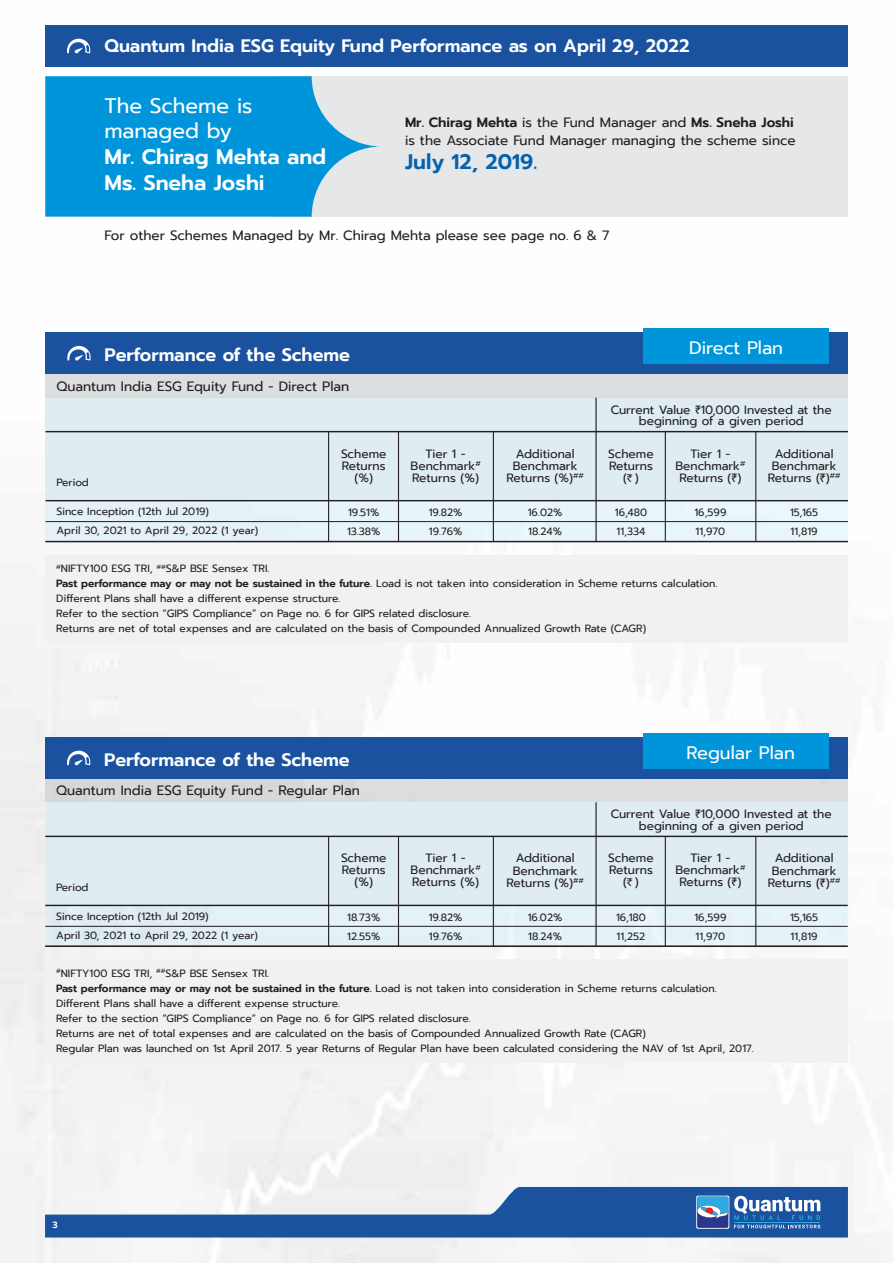
<style>
.page{position:relative;width:893px;height:1263px;background:#fff}
.page>*{position:absolute;margin:0;border:0;box-sizing:border-box;transform-origin:0 0}
.t1{font:600 21px/25.8px "Prompt";color:#fff}
.t2{font:21px/25.8px "Prompt";color:#fff}
.t3{font:600 21px "Prompt";color:#0562af}
.t4{font:600 18px "Prompt";color:#fff}
.t5{font:18px "Prompt";color:#fff}
.t6{font:13.5px/18.3px "Prompt";color:#231f20}
.t7{font:12px/12px "Prompt";color:#231f20;text-align:center}
.t8{font:10.5px/18.8px "Prompt";color:#231f20}
.t9{font:600 9px "Prompt";color:#fff}
.s1{font-weight:600}
.s2{font-family:"Indian Rupee";font-size:10.5px}
</style>
<div class="page">
<img style="left:0;top:328px;width:890px;height:935px">
<div style="left:273px;top:76px;width:575px;height:141px;background:#e6e7e8"></div>
<div style="left:45px;top:25px;width:803px;height:42px;background:#1a52a0"></div>
<svg style="left:67px;top:38px;width:24px;height:16px"></svg>
<svg style="left:45px;top:76px;width:336px;height:141px;fill:#0095da"></svg>
<div style="left:46px;top:374px;width:802px;height:24px;background:#dddedf"></div>
<div style="left:46px;top:398px;width:802px;height:143px;background:#dfecf2"></div>
<div style="left:46px;top:333px;width:802px;height:41px;background:#1a52a0"></div>
<hr style="left:46px;top:431px;width:802px;height:1px;background:#231f20">
<div style="left:45px;top:555px;width:803px;height:88px;background:#f1f1f2"></div>
<hr style="left:46px;top:500px;width:802px;height:1px;background:#231f20">
<hr style="left:46px;top:521px;width:802px;height:1px;background:#231f20">
<hr style="left:46px;top:541px;width:802px;height:1px;background:#231f20">
<svg style="left:67px;top:346px;width:24px;height:15px"></svg>
<div style="left:643px;top:329px;width:186px;height:35px;background:#0095da"></div>
<div style="left:45px;top:778px;width:803px;height:24px;background:#dcddde"></div>
<div style="left:45px;top:802px;width:803px;height:144px;background:#dfecf2"></div>
<div style="left:45px;top:737px;width:803px;height:41px;background:#1a52a0"></div>
<hr style="left:45px;top:836px;width:803px;height:1px;background:#231f20">
<div style="left:45px;top:960px;width:802px;height:103px;background:#f1f1f2"></div>
<hr style="left:45px;top:905px;width:803px;height:1px;background:#231f20">
<hr style="left:45px;top:945px;width:803px;height:2px;background:#231f20">
<hr style="left:45px;top:926px;width:803px;height:1px;background:#231f20">
<svg style="left:67px;top:750px;width:24px;height:16px"></svg>
<div style="left:643px;top:734px;width:185px;height:35px;background:#0095da"></div>
<svg style="left:45px;top:1187px;width:803px;height:50px"></svg>
<hr style="left:595px;top:398px;width:2px;height:143px;background:#231f20">
<hr style="left:665px;top:432px;width:1px;height:109px;background:#231f20">
<hr style="left:755px;top:432px;width:1px;height:109px;background:#231f20">
<hr style="left:493px;top:432px;width:1px;height:109px;background:#231f20">
<hr style="left:398px;top:432px;width:1px;height:109px;background:#231f20">
<hr style="left:328px;top:432px;width:1px;height:109px;background:#231f20">
<hr style="left:595px;top:802px;width:2px;height:144px;background:#231f20">
<hr style="left:665px;top:837px;width:1px;height:109px;background:#231f20">
<hr style="left:755px;top:837px;width:1px;height:109px;background:#231f20">
<hr style="left:493px;top:837px;width:1px;height:109px;background:#231f20">
<hr style="left:398px;top:837px;width:1px;height:109px;background:#231f20">
<hr style="left:328px;top:837px;width:1px;height:109px;background:#231f20">
<h2 class="t4" style="left:105px;top:33px;width:587px">Quantum India ESG Equity Fund Performance as on April 29, 2022</h2>
<h1 class="t2" style="left:105px;top:93px;width:150px">The Scheme is managed by</h1>
<h1 class="t1" style="left:105px;top:144px;width:223px">Mr. Chirag Mehta and<br>Ms. Sneha Joshi</h1>
<p class="t6" style="left:405px;top:113px;width:392px"><span class="s1">Mr. Chirag Mehta</span> is the Fund Manager and <span class="s1">Ms. Sneha Joshi </span>is the Associate Fund Manager managing the scheme since</p>
<h1 class="t3" style="left:405px;top:147px;width:134px">July 12, 2019.</h1>
<p class="t6" style="left:105px;top:227px;width:507px">For other Schemes Managed by Mr. Chirag Mehta please see page no. 6 &amp; 7</p>
<h2 class="t4" style="left:104px;top:342px;width:247px">Performance of the Scheme</h2>
<p class="t6" style="left:56px;top:377px;width:294px">Quantum India ESG Equity Fund - Direct Plan</p>
<h2 class="t5" style="left:689px;top:335px;width:96px">Direct Plan</h2>
<p class="t8" style="left:56px;top:473px;width:34px">Period</p>
<p class="t8" style="left:56px;top:502px;width:203px">Since Inception (12th Jul 2019)<br>April 30, 2021 to April 29, 2022 (1 year)</p>
<p class="t7" style="left:611px;top:404px;width:222px">Current Value ₹10,000 Invested at the beginning of a given period</p>
<p class="t7" style="left:341px;top:447px;width:47px">Scheme<br>Returns (%)</p>
<p class="t7" style="left:411px;top:447px;width:72px">Tier 1 -<br>Benchmark<sup>#<br></sup>Returns (%)</p>
<p class="t7" style="left:506px;top:447px;width:79px">Additional<br>Benchmark<br>Returns (%)<sup>##</sup></p>
<p class="t7" style="left:608px;top:447px;width:47px">Scheme</p>
<p class="t7" style="left:609px;top:459px;width:45px">Returns</p>
<p class="t7" style="left:623px;top:471px;width:27px">( <span class="s2">`</span>)</p>
<p class="t7" style="left:675px;top:447px;width:72px">Tier 1 -<br>Benchmark<sup>#<br></sup>Returns (₹)</p>
<p class="t7" style="left:768px;top:447px;width:74px">Additional<br>Benchmark<br>Returns (₹)<sup>##</sup></p>
<p class="t8" style="left:347px;top:503px;width:35px">19.51%<br>13.38%</p>
<p class="t8" style="left:429px;top:503px;width:35px">19.82%<br>19.76%</p>
<p class="t8" style="left:528px;top:503px;width:36px">16.02%<br>18.24%</p>
<p class="t8" style="left:615px;top:503px;width:34px">16,480<br>11,334</p>
<p class="t8" style="left:694px;top:503px;width:33px">16,599<br>11,970</p>
<p class="t8" style="left:790px;top:503px;width:30px">15,165<br>11,819</p>
<p class="t8" style="left:56px;top:561px;width:662px;line-height:15px"><sup>#</sup>NIFTY100 ESG TRI, <sup>##</sup>S&amp;P BSE Sensex TRI.<br><span class="s1">Past performance may or may not be sustained in the future.</span> Load is not taken into consideration in Scheme returns calculation.<br>Different Plans shall have a different expense structure.<br>Refer to the section “GIPS Compliance” on Page no. 6 for GIPS related disclosure.<br>Returns are net of total expenses and are calculated on the basis of Compounded Annualized Growth Rate (CAGR)</p>
<h2 class="t4" style="left:104px;top:746px;width:247px">Performance of the Scheme</h2>
<p class="t6" style="left:56px;top:781px;width:305px">Quantum India ESG Equity Fund - Regular Plan</p>
<h2 class="t5" style="left:687px;top:740px;width:110px">Regular Plan</h2>
<p class="t7" style="left:611px;top:808px;width:222px">Current Value ₹10,000 Invested at the beginning of a given period</p>
<p class="t8" style="left:56px;top:878px;width:34px">Period</p>
<p class="t8" style="left:56px;top:907px;width:203px">Since Inception (12th Jul 2019)<br>April 30, 2021 to April 29, 2022 (1 year)</p>
<p class="t7" style="left:341px;top:852px;width:47px">Scheme<br>Returns (%)</p>
<p class="t7" style="left:411px;top:852px;width:72px">Tier 1 -<br>Benchmark<sup>#<br></sup>Returns (%)</p>
<p class="t7" style="left:506px;top:852px;width:79px">Additional<br>Benchmark<br>Returns (%)<sup>##</sup></p>
<p class="t7" style="left:608px;top:852px;width:47px">Scheme</p>
<p class="t7" style="left:609px;top:864px;width:45px">Returns</p>
<p class="t7" style="left:623px;top:876px;width:27px">( <span class="s2">`</span>)</p>
<p class="t7" style="left:675px;top:852px;width:72px">Tier 1 -<br>Benchmark<sup>#<br></sup>Returns (₹)</p>
<p class="t7" style="left:768px;top:852px;width:74px">Additional<br>Benchmark<br>Returns (₹)<sup>##</sup></p>
<p class="t8" style="left:347px;top:908px;width:35px">18.73%<br>12.55%</p>
<p class="t8" style="left:429px;top:908px;width:35px">19.82%<br>19.76%</p>
<p class="t8" style="left:528px;top:908px;width:36px">16.02%<br>18.24%</p>
<p class="t8" style="left:616px;top:908px;width:31px">16,180<br>11,252</p>
<p class="t8" style="left:694px;top:908px;width:33px">16,599<br>11,970</p>
<p class="t8" style="left:790px;top:908px;width:30px">15,165<br>11,819</p>
<p class="t8" style="left:56px;top:965px;width:699px;line-height:15px"><sup>#</sup>NIFTY100 ESG TRI, <sup>##</sup>S&amp;P BSE Sensex TRI.<br><span class="s1">Past performance may or may not be sustained in the future.</span> Load is not taken into consideration in Scheme returns calculation.<br>Different Plans shall have a different expense structure.<br>Refer to the section “GIPS Compliance” on Page no. 6 for GIPS related disclosure.<br>Returns are net of total expenses and are calculated on the basis of Compounded Annualized Growth Rate (CAGR)<br>Regular Plan was launched on 1st April 2017. 5 year Returns of Regular Plan have been calculated considering the NAV of 1st April, 2017.</p>
<p class="t9" style="left:53px;top:1218px;width:7px">3</p>
</div>
